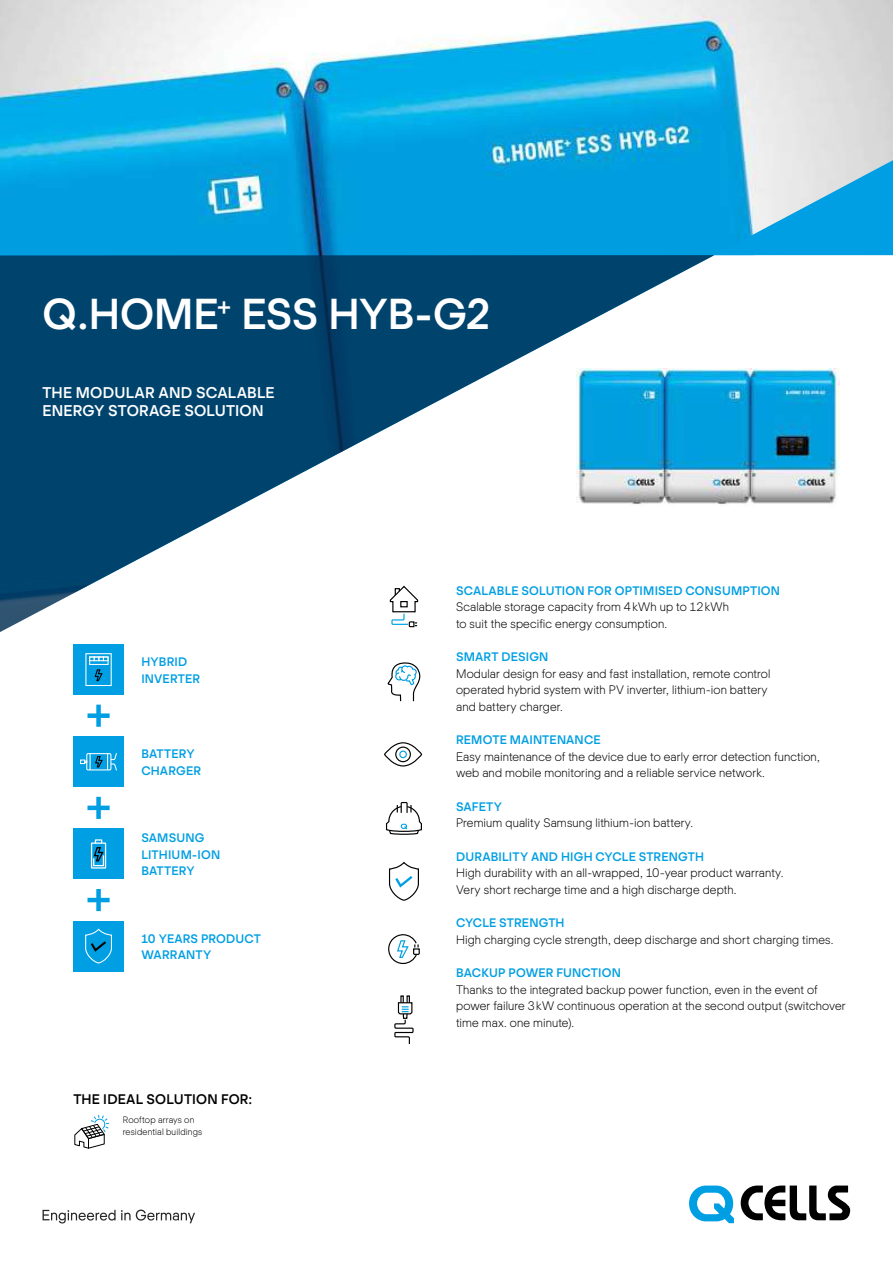
<style>
.page{position:relative;width:893px;height:1263px;background:#fff}
.page>*{position:absolute;margin:0;border:0;box-sizing:border-box;transform-origin:0 0}
.t1{font:42px "Actual M";letter-spacing:-.01em;color:#fff}
.t2{font:15.15px/18px "Actual M";letter-spacing:.01em;color:#fff}
.t3{font:13.5px "Actual M";letter-spacing:.015em;color:#000}
.t4{font:12px/16.5px "Actual L";letter-spacing:.01em;color:#000}
.t5{font:12px/16.5px "Actual M";letter-spacing:.015em;color:#009fe3}
.t6{font:9px/12px "Actual L";letter-spacing:.015em;color:#000}
</style>
<div class="page">
<img style="left:0;top:0;width:893px;height:475px">
<img style="left:714px;top:369px;width:125px;height:135px">
<svg style="left:43px;top:1209px;width:152px;height:14px"></svg>
<svg style="left:0;top:255px;width:714px;height:377px"></svg>
<svg style="left:714px;top:153px;width:179px;height:102px;background:#54b8e3"></svg>
<svg style="left:689px;top:1185px;width:45px;height:38px"></svg>
<svg style="left:741px;top:1185px;width:109px;height:35px"></svg>
<svg style="left:74px;top:1115px;width:35px;height:34px"></svg>
<div style="left:73px;top:644px;width:51px;height:51px;background:#009fe3"></div>
<div style="left:85px;top:653px;width:27px;height:33px;border:1px solid #fff"></div>
<div style="left:89px;top:656px;width:20px;height:9px;border:1px solid #fff"></div>
<svg style="left:89px;top:656px;width:20px;height:5px"></svg>
<svg style="left:94px;top:669px;width:9px;height:13px"></svg>
<div style="left:73px;top:736px;width:51px;height:51px;background:#009fe3"></div>
<svg style="left:80px;top:753px;width:37px;height:18px"></svg>
<div style="left:73px;top:829px;width:51px;height:50px;background:#009fe3"></div>
<div style="left:91px;top:842px;width:15px;height:26px;border:1px solid #fff"></div>
<svg style="left:92px;top:839px;width:13px;height:28px"></svg>
<div style="left:73px;top:921px;width:51px;height:50px;background:#009fe3"></div>
<svg style="left:85px;top:928px;width:27px;height:36px"></svg>
<div style="left:96px;top:889px;width:5px;height:22px;background:#009fe3"></div>
<hr style="left:88px;top:898px;width:22px;height:4px;background:#009fe3">
<div style="left:96px;top:797px;width:5px;height:22px;background:#009fe3"></div>
<hr style="left:88px;top:806px;width:22px;height:4px;background:#009fe3">
<div style="left:96px;top:705px;width:5px;height:22px;background:#009fe3"></div>
<div style="left:88px;top:713px;width:22px;height:5px;background:#009fe3"></div>
<svg style="left:394px;top:995px;width:20px;height:50px"></svg>
<svg style="left:389px;top:585px;width:30px;height:43px"></svg>
<svg style="left:388px;top:662px;width:33px;height:40px"></svg>
<div style="left:384px;top:742px;width:38px;height:24px;border:1px solid #000;border-radius:50%"></div>
<div style="left:395px;top:746px;width:16px;height:16px;border:1px solid #000;border-radius:50%"></div>
<div style="left:399px;top:750px;width:8px;height:8px;border:1px solid #009fe3;border-radius:50%"></div>
<svg style="left:386px;top:802px;width:36px;height:33px"></svg>
<svg style="left:389px;top:861px;width:30px;height:40px"></svg>
<svg style="left:388px;top:934px;width:32px;height:30px"></svg>
<h1 class="t1" style="left:43px;top:289px;width:450px">Q.HOME<sup>+</sup> ESS HYB-G2</h1>
<p class="t2" style="left:43px;top:383px;width:233px">THE MODULAR AND SCALABLE<br>ENERGY STORAGE SOLUTION</p>
<p class="t5" style="left:141px;top:654px;width:60px">HYBRID<br>INVERTER</p>
<p class="t5" style="left:141px;top:746px;width:61px">BATTERY<br>CHARGER</p>
<p class="t5" style="left:141px;top:830px;width:80px">SAMSUNG<br>LITHIUM-ION<br>BATTERY</p>
<p class="t5" style="left:141px;top:930px;width:121px">10 YEARS PRODUCT<br>WARRANTY</p>
<p class="t3" style="left:73px;top:1091px;width:181px">THE IDEAL SOLUTION FOR:</p>
<p class="t6" style="left:123px;top:1113px;width:81px">Rooftop arrays on residential buildings</p>
<p class="t5" style="left:456px;top:582px;width:326px">SCALABLE SOLUTION FOR OPTIMISED CONSUMPTION</p>
<p class="t4" style="left:456px;top:599px;width:275px">Scalable storage capacity from 4kWh up to 12kWh to suit the specific energy consumption.</p>
<p class="t5" style="left:456px;top:648px;width:94px">SMART DESIGN</p>
<p class="t4" style="left:456px;top:665px;width:316px">Modular design for easy and fast installation, remote control operated hybrid system with PV inverter, lithium-ion battery and battery charger.</p>
<p class="t5" style="left:456px;top:731px;width:146px">REMOTE MAINTENANCE</p>
<p class="t4" style="left:456px;top:748px;width:365px">Easy maintenance of the device due to early error detection function, web and mobile monitoring and a reliable service network.</p>
<p class="t5" style="left:456px;top:798px;width:47px">SAFETY</p>
<p class="t4" style="left:456px;top:815px;width:239px">Premium quality Samsung lithium-ion battery.</p>
<p class="t5" style="left:456px;top:848px;width:250px">DURABILITY AND HIGH CYCLE STRENGTH</p>
<p class="t4" style="left:456px;top:865px;width:329px">High durability with an all-wrapped, 10-year product warranty.<br>Very short recharge time and a high discharge depth.</p>
<p class="t5" style="left:456px;top:914px;width:110px">CYCLE STRENGTH</p>
<p class="t4" style="left:456px;top:931px;width:379px">High charging cycle strength, deep discharge and short charging times.</p>
<p class="t5" style="left:456px;top:964px;width:166px">BACKUP POWER FUNCTION</p>
<p class="t4" style="left:456px;top:981px;width:391px">Thanks to the integrated backup power function, even in the event of power failure 3kW continuous operation at the second output (switchover time max. one minute).</p>
</div>
